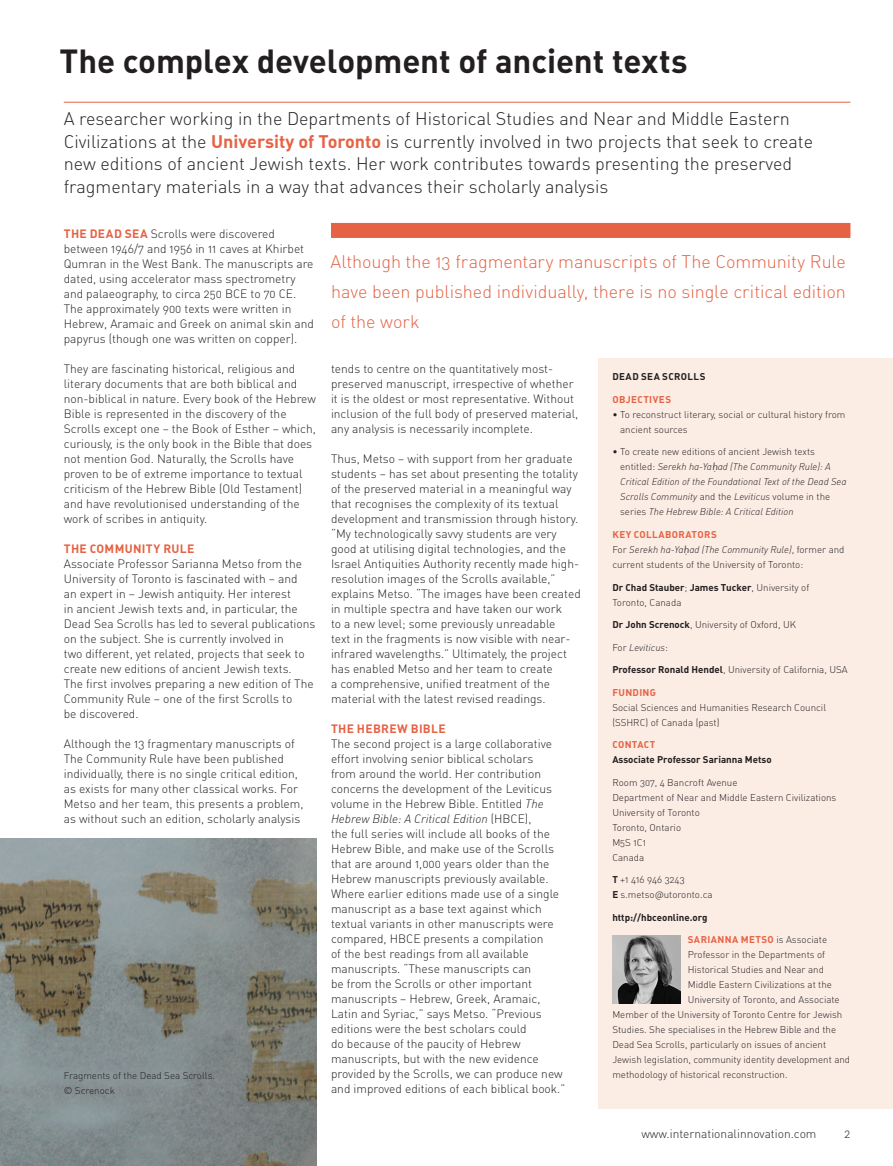
<style>
.page{position:relative;width:893px;height:1166px;background:#fff}
.page>*{position:absolute;margin:0;border:0;box-sizing:border-box;transform-origin:0 0}
.Article_header{font:700 33px "DIN Pro";letter-spacing:-.005em;color:#231f20}
.Article_standfirst{font:300 18px/22.5px "DIN Pro";color:#231f20}
.Pullquote{font:300 18px/30px "DIN Pro";letter-spacing:-.005em;color:#e66244;text-align:justify}
.Body_copy{font:300 12px/15px "DIN Pro";color:#231f20}
.Article_subheaders{font:700 12px "DIN Pro";letter-spacing:.025em;color:#e66244}
.Panel_body_copy{font:300 9.75px/15px "DIN Pro";color:#231f20}
.Panel_body_copy-2{font:italic 300 9.75px/15px "DIN Pro";color:#231f20}
.Panel_body_copy-3{font:700 9.75px "DIN Pro";color:#231f20}
.Panel_subheader{font:700 9.75px "DIN Pro";letter-spacing:.035em;color:#e66244}
.Panel_body_copy-4{font:700 9.75px "DIN Pro";letter-spacing:.05em;color:#e66244}
.Panel_header{font:700 9.75px "DIN Pro";letter-spacing:.035em;color:#231f20}
.s1{font-weight:700;color:#e66244}
.s2{font-style:italic}
.s3{font-style:normal}
.s4{font-family:"Avenir Next";font-weight:400;font-style:normal}
.s5{font-family:"Avenir Next";font-weight:400}
.s6{font-weight:700}
.s7{font-weight:300;color:#231f20}
</style>
<div class="page">
<img style="left:0;top:838px;width:316px;height:327px">
<div style="left:598px;top:358px;width:295px;height:750px;background:#fbece4"></div>
<hr style="left:64px;top:102px;width:786px;height:1px;background:#e66244">
<div style="left:331px;top:223px;width:519px;height:15px;background:#e66244"></div>
<img style="left:612px;top:935px;width:68px;height:68px">
<p class="Article_header" style="left:60px;top:38px;width:630px">The complex development of ancient texts</p>
<p class="Article_standfirst" style="left:64px;top:107px;width:751px">A researcher working in the Departments of Historical Studies and Near and Middle Eastern Civilizations at the <span class="s1">University of Toronto</span> is currently involved in two projects that seek to create new editions of ancient Jewish texts. Her work contributes towards presenting the preserved fragmentary materials in a way that advances their scholarly analysis</p>
<p class="Body_copy" style="left:64px;top:225px;width:252px"><span class="s1">THE DEAD SEA</span> Scrolls were discovered between 1946/7 and 1956 in 11 caves at Khirbet Qumran in the West Bank. The manuscripts are dated, using accelerator mass spectrometry and palaeography, to circa 250 BCE to 70 CE.<br>The approximately 900 texts were written in Hebrew, Aramaic and Greek on animal skin and papyrus (though one was written on copper).</p>
<p class="Body_copy" style="left:64px;top:360px;width:254px">They are fascinating historical, religious and literary documents that are both biblical and non-biblical in nature. Every book of the Hebrew Bible is represented in the discovery of the Scrolls except one – the Book of Esther – which, curiously, is the only book in the Bible that does not mention God. Naturally, the Scrolls have proven to be of extreme importance to textual criticism of the Hebrew Bible (Old Testament) and have revolutionised understanding of the work of scribes in antiquity.</p>
<p class="Article_subheaders" style="left:64px;top:540px;width:132px">THE COMMUNITY RULE</p>
<p class="Body_copy" style="left:64px;top:555px;width:253px">Associate Professor Sarianna Metso from the University of Toronto is fascinated with – and<br>an expert in – Jewish antiquity. Her interest<br>in ancient Jewish texts and, in particular, the Dead Sea Scrolls has led to several publications on the subject. She is currently involved in<br>two different, yet related, projects that seek to create new editions of ancient Jewish texts.<br>The first involves preparing a new edition of The Community Rule – one of the first Scrolls to<br>be discovered.</p>
<p class="Body_copy" style="left:64px;top:735px;width:241px">Although the 13 fragmentary manuscripts of The Community Rule have been published individually, there is no single critical edition, as exists for many other classical works. For Metso and her team, this presents a problem, as without such an edition, scholarly analysis</p>
<p class="Pullquote" style="left:330px;top:245px;width:517px">Although the 13 fragmentary manuscripts of The Community Rule have been published individually, there is no single critical edition of the work</p>
<p class="Body_copy" style="left:331px;top:360px;width:249px">tends to centre on the quantitatively most&shy;preserved manuscript, irrespective of whether it is the oldest or most representative. Without inclusion of the full body of preserved material, any analysis is necessarily incomplete.</p>
<p class="Body_copy" style="left:331px;top:450px;width:251px">Thus, Metso – with support from her graduate students – has set about presenting the totality of the preserved material in a meaningful way that recognises the complexity of its textual development and transmission through history. “My technologically savvy students are very good at utilising digital technologies, and the Israel Antiquities Authority recently made high&shy;resolution images of the Scrolls available,” explains Metso. “The images have been created in multiple spectra and have taken our work<br>to a new level; some previously unreadable<br>text in the fragments is now visible with near&shy;infrared wavelengths.” Ultimately, the project has enabled Metso and her team to create<br>a comprehensive, unified treatment of the material with the latest revised readings.</p>
<p class="Article_subheaders" style="left:331px;top:720px;width:116px">THE HEBREW BIBLE</p>
<p class="Body_copy" style="left:331px;top:735px;width:236px">The second project is a large collaborative effort involving senior biblical scholars<br>from around the world. Her contribution concerns the development of the Leviticus volume in the Hebrew Bible. Entitled <span class="s2">The Hebrew Bible: A Critical Edition</span> (HBCE),<br>the full series will include all books of the Hebrew Bible, and make use of the Scrolls that are around 1,000 years older than the Hebrew manuscripts previously available.<br>Where earlier editions made use of a single manuscript as a base text against which textual variants in other manuscripts were compared, HBCE presents a compilation<br>of the best readings from all available manuscripts. “These manuscripts can<br>be from the Scrolls or other important manuscripts – Hebrew, Greek, Aramaic, Latin and Syriac,” says Metso. “Previous editions were the best scholars could<br>do because of the paucity of Hebrew manuscripts, but with the new evidence provided by the Scrolls, we can produce new and improved editions of each biblical book.”</p>
<p class="Panel_header" style="left:612px;top:370px;width:95px">DEAD SEA SCROLLS</p>
<p class="Panel_subheader" style="left:612px;top:392px;width:60px">OBJECTIVES</p>
<p class="Panel_body_copy" style="left:620px;top:406px;width:227px;text-indent:-8px">• To reconstruct literary, social or cultural history from ancient sources</p>
<p class="Panel_body_copy-2" style="left:620px;top:443px;width:228px;text-indent:-8px"><span class="s3">• To create new editions of ancient Jewish texts entitled:</span> Serekh ha-Ya<span class="s4">ḥ</span>ad (The Community Rule): A Critical Edition of the Foundational Text of the Dead Sea Scrolls Community <span class="s3">and the</span> Leviticus <span class="s3">volume in the series</span> The Hebrew Bible: A Critical Edition</p>
<p class="Panel_subheader" style="left:612px;top:527px;width:106px">KEY COLLABORATORS</p>
<p class="Panel_body_copy" style="left:612px;top:541px;width:234px">For <span class="s2">Serekh ha-Ya</span><span class="s5">ḥ</span><span class="s2">ad (The Community Rule)</span>, former and current students of the University of Toronto:</p>
<p class="Panel_body_copy" style="left:612px;top:579px;width:199px"><span class="s6">Dr Chad Stauber</span>; <span class="s6">James Tucker</span>, University of<br>Toronto, Canada</p>
<p class="Panel_body_copy" style="left:612px;top:616px;width:185px"><span class="s6">Dr John Screnock</span>, University of Oxford, UK</p>
<p class="Panel_body_copy-2" style="left:612px;top:638px;width:57px"><span class="s3">For</span> Leviticus<span class="s3">:</span></p>
<p class="Panel_body_copy" style="left:612px;top:661px;width:237px"><span class="s6">Professor Ronald Hendel</span>, University of California, USA</p>
<p class="Panel_subheader" style="left:612px;top:685px;width:45px">FUNDING</p>
<p class="Panel_body_copy" style="left:612px;top:699px;width:215px">Social Sciences and Humanities Research Council (SSHRC) of Canada (past)</p>
<p class="Panel_subheader" style="left:612px;top:737px;width:45px">CONTACT</p>
<p class="Panel_body_copy-3" style="left:612px;top:752px;width:161px">Associate Professor Sarianna Metso</p>
<p class="Panel_body_copy" style="left:612px;top:774px;width:226px">Room 307, 4 Bancroft Avenue<br>Department of Near and Middle Eastern Civilizations<br>University of Toronto<br>Toronto, Ontario<br>M5S 1C1<br>Canada</p>
<p class="Panel_body_copy" style="left:612px;top:871px;width:102px"><span class="s6">T</span> +1 416 946 3243<br><span class="s6">E</span> s.metso@utoronto.ca</p>
<p class="Panel_body_copy-3" style="left:612px;top:910px;width:97px">http://hbceonline.org</p>
<p class="Panel_body_copy-4" style="left:688px;top:932px;width:141px">SARIANNA METSO <span class="s7">is Associate</span></p>
<p class="Panel_body_copy" style="left:688px;top:946px;width:139px">Professor in the Departments of</p>
<p class="Panel_body_copy" style="left:688px;top:961px;width:138px">Historical Studies and Near and</p>
<p class="Panel_body_copy" style="left:688px;top:976px;width:146px">Middle Eastern Civilizations at the</p>
<p class="Panel_body_copy" style="left:688px;top:991px;width:153px">University of Toronto, and Associate</p>
<p class="Panel_body_copy" style="left:612px;top:1006px;width:231px">Member of the University of Toronto Centre for Jewish</p>
<p class="Panel_body_copy" style="left:612px;top:1021px;width:225px">Studies. She specialises in the Hebrew Bible and the</p>
<p class="Panel_body_copy" style="left:612px;top:1036px;width:215px">Dead Sea Scrolls, particularly on issues of ancient</p>
<p class="Panel_body_copy" style="left:612px;top:1051px;width:239px">Jewish legislation, community identity development and</p>
<p class="Panel_body_copy" style="left:64px;top:1067px;width:153px">Fragments of the Dead Sea Scrolls.</p>
<p class="Panel_body_copy" style="left:612px;top:1066px;width:177px">methodology of historical reconstruction.</p>
<p class="Panel_body_copy" style="left:64px;top:1082px;width:53px">© Screnock</p>
<p class="Body_copy" style="left:641px;top:1125px;width:177px">www.internationalinnovation.com</p>
<p class="Body_copy" style="left:845px;top:1125px;width:7px">2</p>
</div>
